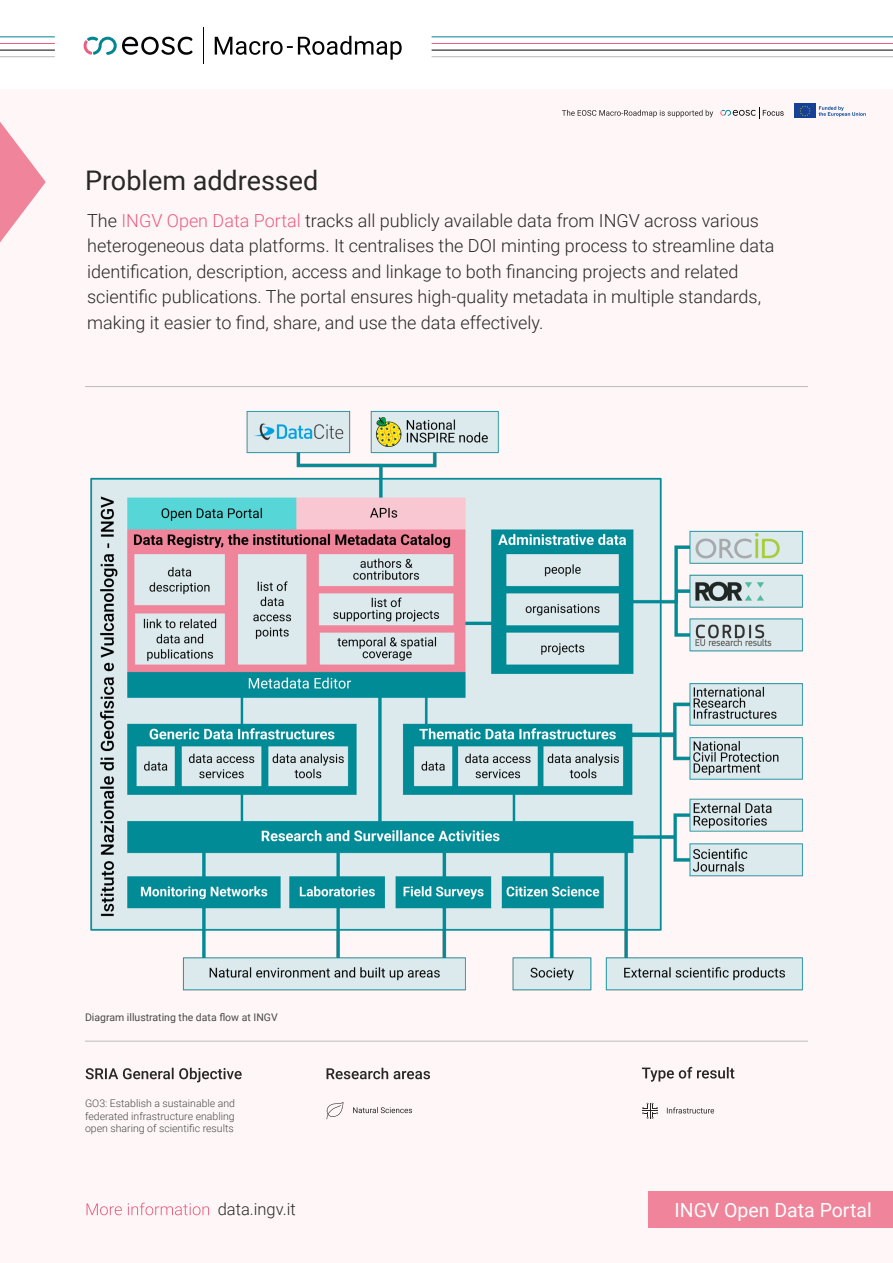
<style>
.page{position:relative;width:893px;height:1263px;background:#fff}
.page>*{position:absolute;margin:0;border:0;box-sizing:border-box;transform-origin:0 0}
.t1{font:27px "Roboto";color:#282827}
.t2{font:19.5px "Roboto";color:#fff}
.p2{font:300 18px/25.5px "Roboto";color:#282827}
.t3{font:300 16.5px "Roboto";color:#282827}
.p3{font:300 10.5px/12.6px "Roboto";color:#4a4a49;text-align:justify}
.source{font:10.5px "Roboto";color:#4a4a49}
.s1{color:#eb5d81}
</style>
<div class="page">
<div style="left:0;top:89px;width:893px;height:1174px;background:#fef6f7"></div>
<svg style="left:642px;top:1067px;width:92px;height:15px"></svg>
<hr style="left:85px;top:1041px;width:723px;height:1px;background:#bcbcbc">
<svg style="left:0;top:122px;width:46px;height:120px"></svg>
<hr style="left:0;top:37px;width:55px;height:1px;background:#008691">
<hr style="left:0;top:43px;width:55px;height:1px;background:#eb5d81">
<hr style="left:0;top:50px;width:55px;height:1px;background:#040305">
<hr style="left:0;top:56px;width:55px;height:1px;background:#bab8bc">
<hr style="left:432px;top:37px;width:461px;height:1px;background:#008691">
<hr style="left:432px;top:43px;width:461px;height:1px;background:#eb5d81">
<hr style="left:432px;top:50px;width:461px;height:1px;background:#040305">
<hr style="left:432px;top:56px;width:461px;height:1px;background:#bab8bc">
<svg style="left:84px;top:37px;width:108px;height:18px"></svg>
<hr style="left:203px;top:28px;width:1px;height:36px;background:#040305">
<svg style="left:215px;top:36px;width:187px;height:24px"></svg>
<hr style="left:85px;top:386px;width:723px;height:1px;background:#bcbcbc">
<svg style="left:86px;top:1068px;width:156px;height:14px"></svg>
<svg style="left:87px;top:1202px;width:122px;height:13px"></svg>
<svg style="left:562px;top:110px;width:151px;height:7px"></svg>
<svg style="left:720px;top:107px;width:64px;height:12px"></svg>
<div style="left:794px;top:104px;width:22px;height:14px;background:#164194"></div>
<svg style="left:800px;top:105px;width:10px;height:11px"></svg>
<svg style="left:819px;top:106px;width:47px;height:11px"></svg>
<img style="left:90px;top:411px;width:713px;height:580px">
<div style="left:648px;top:1192px;width:245px;height:36px;background:#f0849a"></div>
<svg style="left:326px;top:1102px;width:17px;height:17px"></svg>
<svg style="left:353px;top:1107px;width:59px;height:6px"></svg>
<svg style="left:327px;top:1068px;width:103px;height:11px"></svg>
<svg style="left:667px;top:1107px;width:47px;height:6px"></svg>
<svg style="left:642px;top:1103px;width:16px;height:15px"></svg>
<h1 class="t1" style="left:85px;top:162px;width:235px">Problem addressed</h1>
<p class="p2" style="left:87px;top:207px;width:689px">The <span class="s1">INGV Open Data Portal</span> tracks all publicly available data from INGV across various heterogeneous data platforms. It centralises the DOI minting process to streamline data identification, description, access and linkage to both financing projects and related scientific publications. The portal ensures high-quality metadata in multiple standards, making it easier to find, share, and use the data effectively.</p>
<p class="source" style="left:85px;top:1009px;width:194px">Diagram illustrating the data flow at INGV</p>
<p class="p3" style="left:85px;top:1097px;width:151px">GO3: Establish a sustainable and federated infrastructure enabling open sharing of scientific results</p>
<p class="t3" style="left:218px;top:1197px;width:80px">data.ingv.it</p>
<p class="t2" style="left:674px;top:1196px;width:199px">INGV Open Data Portal</p>
</div>
